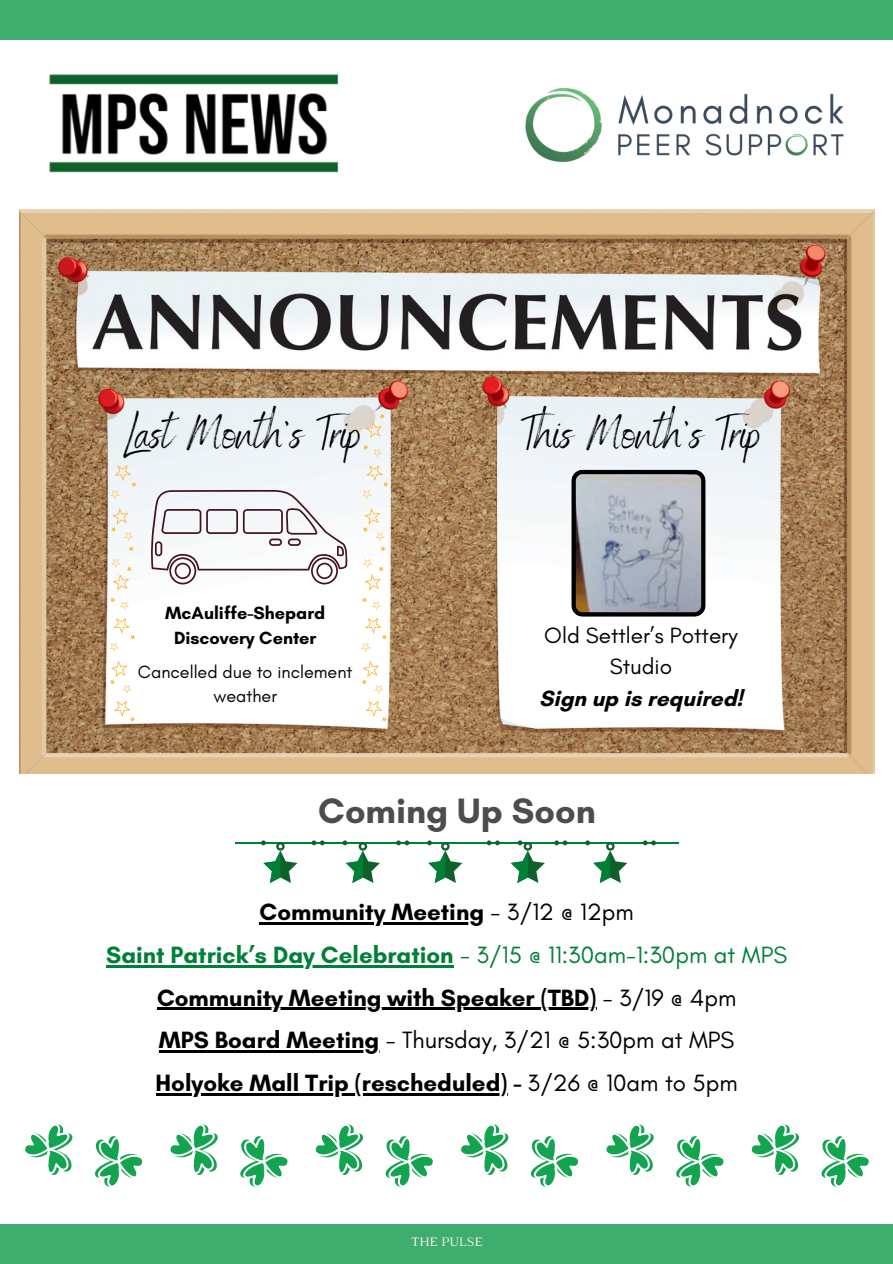
<style>
.page{position:relative;width:893px;height:1264px;background:#fff}
.page>*{position:absolute;margin:0;border:0;box-sizing:border-box;transform-origin:0 0}
.t1{font:48px "Benedict";color:#000}
.t2{font:700 36px "Glacial Indifference";color:#4d4d4d}
.t3{font:700 24px "Glacial Indifference";color:#000}
.t4{font:700 24px "Glacial Indifference";color:#008037}
.t5{font:24px "Glacial Indifference";color:#000}
.t6{font:22.5px/31.5px "Glacial Indifference";color:#000;text-align:center}
.t7{font:700 18px/24.8px "Glacial Indifference";color:#000;text-align:center}
.t8{font:18px/24.8px "Glacial Indifference";color:#000;text-align:center}
.t9{font:13.2px "Luthier";color:#f5f3f5}
.s1{font-weight:700}
.s2{font-weight:400}
</style>
<div class="page">
<div style="left:0;top:1223px;width:892px;height:40px;background:#3ead6e"></div>
<hr style="left:235px;top:842px;width:443px;height:1px;background:#008037">
<svg style="left:261px;top:840px;width:36px;height:43px"></svg>
<svg style="left:311px;top:840px;width:14px;height:5px"></svg>
<svg style="left:342px;top:840px;width:38px;height:43px"></svg>
<svg style="left:396px;top:840px;width:13px;height:5px"></svg>
<svg style="left:427px;top:840px;width:35px;height:43px"></svg>
<svg style="left:486px;top:840px;width:14px;height:5px"></svg>
<svg style="left:511px;top:840px;width:34px;height:43px"></svg>
<svg style="left:554px;top:840px;width:13px;height:5px"></svg>
<svg style="left:585px;top:840px;width:42px;height:43px"></svg>
<svg style="left:642px;top:840px;width:14px;height:5px"></svg>
<img style="left:49px;top:74px;width:290px;height:99px">
<img style="left:20px;top:209px;width:854px;height:564px">
<img style="left:525px;top:88px;width:319px;height:74px">
<svg style="left:363px;top:558px;width:20px;height:32px"></svg>
<svg style="left:366px;top:414px;width:18px;height:23px"></svg>
<svg style="left:362px;top:597px;width:18px;height:13px"></svg>
<svg style="left:363px;top:445px;width:19px;height:12px"></svg>
<svg style="left:361px;top:618px;width:26px;height:33px"></svg>
<svg style="left:362px;top:465px;width:26px;height:34px"></svg>
<svg style="left:362px;top:661px;width:21px;height:32px"></svg>
<svg style="left:366px;top:701px;width:20px;height:20px"></svg>
<svg style="left:363px;top:508px;width:22px;height:43px"></svg>
<svg style="left:111px;top:558px;width:21px;height:32px"></svg>
<svg style="left:110px;top:597px;width:19px;height:13px"></svg>
<svg style="left:109px;top:618px;width:26px;height:33px"></svg>
<svg style="left:110px;top:465px;width:26px;height:34px"></svg>
<svg style="left:110px;top:661px;width:22px;height:32px"></svg>
<svg style="left:114px;top:701px;width:21px;height:20px"></svg>
<svg style="left:111px;top:508px;width:23px;height:43px"></svg>
<svg style="left:149px;top:490px;width:199px;height:94px"></svg>
<svg style="left:571px;top:469px;width:134px;height:147px;background:#999ea7"></svg>
<svg style="left:25px;top:1124px;width:48px;height:51px"></svg>
<svg style="left:170px;top:1124px;width:48px;height:51px"></svg>
<svg style="left:315px;top:1124px;width:48px;height:51px"></svg>
<svg style="left:461px;top:1124px;width:48px;height:51px"></svg>
<svg style="left:606px;top:1124px;width:48px;height:51px"></svg>
<svg style="left:751px;top:1124px;width:48px;height:51px"></svg>
<svg style="left:821px;top:1136px;width:48px;height:51px"></svg>
<svg style="left:676px;top:1136px;width:48px;height:51px"></svg>
<svg style="left:530px;top:1136px;width:49px;height:51px"></svg>
<svg style="left:385px;top:1136px;width:48px;height:51px"></svg>
<svg style="left:240px;top:1136px;width:48px;height:51px"></svg>
<svg style="left:95px;top:1136px;width:48px;height:51px"></svg>
<hr style="left:259px;top:922px;width:225px;height:2px;background:#000">
<hr style="left:106px;top:965px;width:347px;height:2px;background:#008037">
<hr style="left:157px;top:1007px;width:439px;height:3px;background:#000">
<hr style="left:159px;top:1050px;width:220px;height:2px;background:#000">
<hr style="left:156px;top:1093px;width:351px;height:2px;background:#000">
<div style="left:0;top:0;width:892px;height:39px;background:#3ead6e"></div>
<h1 class="t1" style="left:123px;top:403px;width:239px">Last Month’s Trip</h1>
<h2 class="t7" style="left:165px;top:600px;width:161px">McAuliffe-Shepard<br>Discovery Center</h2>
<p class="t8" style="left:138px;top:659px;width:216px">Cancelled due to inclement weather</p>
<h3 class="t1" style="left:521px;top:403px;width:241px">This Month’s Trip</h3>
<h3 class="t6" style="left:539px;top:619px;width:205px">Old Settler’s Pottery<br>Studio<br><span class="s1">Sign up is required!</span></h3>
<p class="t2" style="left:318px;top:788px;width:279px">Coming Up Soon</p>
<p class="t3" style="left:259px;top:897px;width:376px">Community Meeting <span class="s2">- 3/12 @ 12pm</span></p>
<h4 class="t4" style="left:106px;top:939px;width:682px">Saint Patrick’s Day Celebration <span class="s2">- 3/15 @ 11:30am-1:30pm at MPS</span></h4>
<h5 class="t3" style="left:157px;top:982px;width:580px">Community Meeting with Speaker (TBD) <span class="s2">- 3/19 @ 4pm</span></h5>
<h1 class="t5" style="left:159px;top:1025px;width:577px"><span class="s1">MPS Board Meeting</span> - Thursday, 3/21 @ 5:30pm at MPS</h1>
<p class="t3" style="left:156px;top:1068px;width:583px">Holyoke Mall Trip (rescheduled) - <span class="s2">3/26 @ 10am to 5pm</span></p>
<h3 class="t9" style="left:411px;top:1236px;width:73px">THE PULSE</h3>
</div>
